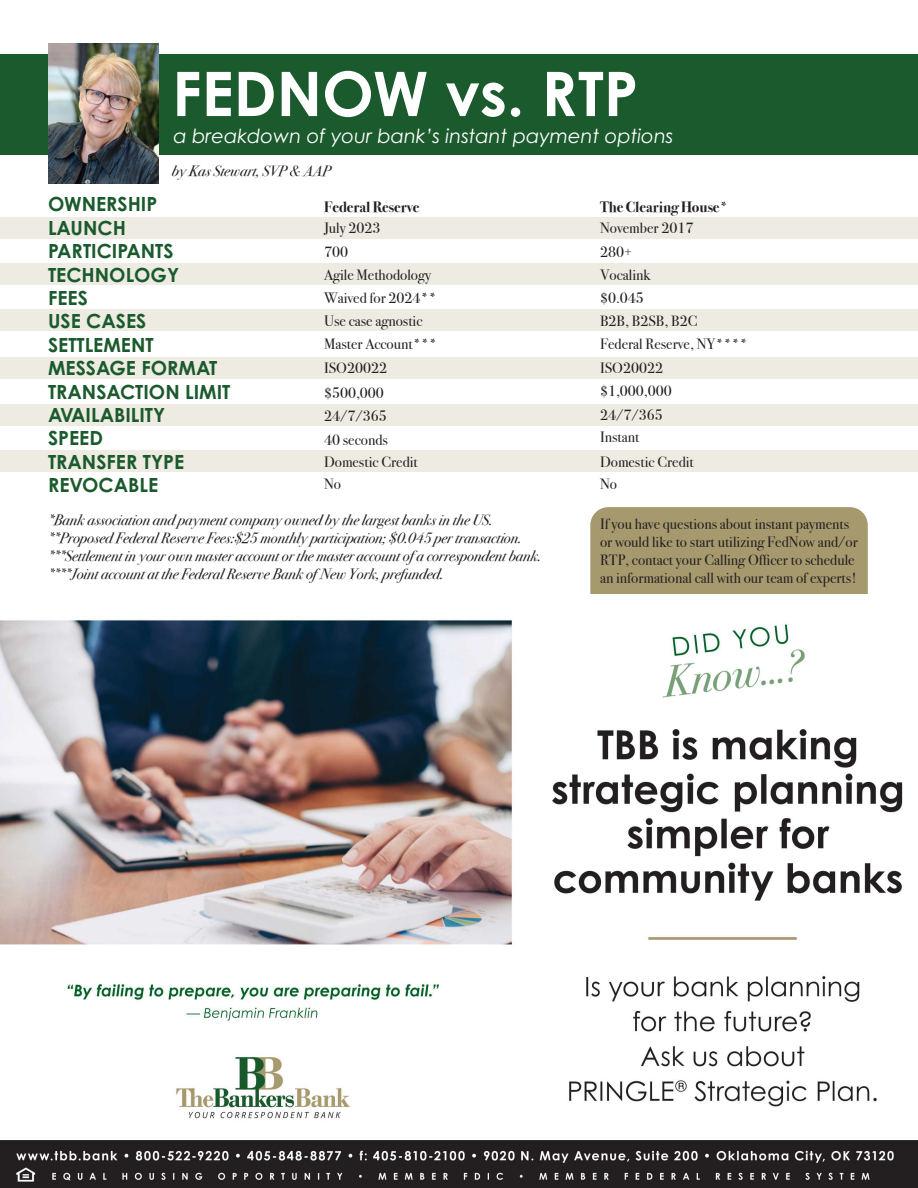
<style>
.page{position:relative;width:918px;height:1188px;background:#fff}
.page>*{position:absolute;margin:0;border:0;box-sizing:border-box;transform-origin:0 0}
.t1{font:700 61.5px "Century Gothic Pro";color:#fff}
.t2{font:700 19.5px "Century Gothic Pro";color:#1a5a2d}
.t3{font:italic 19.5px "Century Gothic Pro";color:#fff}
.t4{font:15px/18px "Bodoni Svty Two ITCTT";color:#231f20}
.t5{font:italic 15px "Bodoni Svty Two ITCTT";color:#231f20}
.t6{font:700 15px "Bodoni Svty Two ITCTT";color:#231f20}
</style>
<div class="page">
<div style="left:0;top:218px;width:918px;height:21px;background:#edebe2"></div>
<div style="left:0;top:264px;width:918px;height:21px;background:#edebe2"></div>
<div style="left:0;top:310px;width:918px;height:21px;background:#edebe2"></div>
<div style="left:0;top:357px;width:918px;height:22px;background:#edebe2"></div>
<div style="left:0;top:405px;width:918px;height:21px;background:#edebe2"></div>
<div style="left:0;top:451px;width:918px;height:21px;background:#edebe2"></div>
<div style="left:0;top:55px;width:918px;height:100px;background:#1a5a2d"></div>
<img style="left:48px;top:43px;width:110px;height:140px">
<div style="left:590px;top:507px;width:278px;height:159px;background:#a7996e;border-radius:18px"></div>
<div style="left:0;top:594px;width:918px;height:63px;background:#fff"></div>
<img style="left:0;top:620px;width:918px;height:568px">
<p class="t1" style="left:172px;top:55px;width:468px">FEDNOW vs. RTP</p>
<p class="t3" style="left:174px;top:124px;width:501px">a breakdown of your bank’s instant payment options</p>
<p class="t5" style="left:172px;top:158px;width:160px">by Kas Stewart, SVP &amp; AAP</p>
<p class="t2" style="left:48px;top:192px;width:111px">OWNERSHIP</p>
<p class="t2" style="left:48px;top:216px;width:79px">LAUNCH</p>
<p class="t2" style="left:48px;top:239px;width:127px">PARTICIPANTS</p>
<p class="t2" style="left:48px;top:262px;width:133px">TECHNOLOGY</p>
<p class="t2" style="left:48px;top:286px;width:41px">FEES</p>
<p class="t2" style="left:48px;top:309px;width:100px">USE CASES</p>
<p class="t2" style="left:48px;top:333px;width:107px">SETTLEMENT</p>
<p class="t2" style="left:48px;top:356px;width:171px">MESSAGE FORMAT</p>
<p class="t2" style="left:48px;top:379px;width:184px">TRANSACTION LIMIT</p>
<p class="t2" style="left:48px;top:403px;width:119px">AVAILABILITY</p>
<p class="t2" style="left:48px;top:426px;width:56px">SPEED</p>
<p class="t2" style="left:48px;top:450px;width:138px">TRANSFER TYPE</p>
<p class="t2" style="left:48px;top:473px;width:112px">REVOCABLE</p>
<p class="t6" style="left:324px;top:195px;width:97px">Federal Reserve</p>
<p class="t6" style="left:600px;top:195px;width:130px">The Clearing House*</p>
<p class="t4" style="left:324px;top:217px;width:58px">July 2023</p>
<p class="t4" style="left:324px;top:241px;width:25px">700</p>
<p class="t4" style="left:324px;top:264px;width:109px">Agile Methodology</p>
<p class="t4" style="left:324px;top:287px;width:114px">Waived for 2024**</p>
<p class="t4" style="left:324px;top:310px;width:100px">Use case agnostic</p>
<p class="t4" style="left:324px;top:334px;width:114px">Master Account***</p>
<p class="t4" style="left:324px;top:357px;width:64px">ISO20022</p>
<p class="t4" style="left:324px;top:382px;width:61px">$500,000</p>
<p class="t4" style="left:324px;top:406px;width:64px">24/7/365</p>
<p class="t4" style="left:324px;top:429px;width:65px">40 seconds</p>
<p class="t4" style="left:324px;top:451px;width:95px">Domestic Credit</p>
<p class="t4" style="left:324px;top:474px;width:19px">No</p>
<p class="t4" style="left:600px;top:217px;width:95px">November 2017</p>
<p class="t4" style="left:600px;top:241px;width:33px">280+</p>
<p class="t4" style="left:600px;top:264px;width:52px">Vocalink</p>
<p class="t4" style="left:600px;top:287px;width:45px">$0.045</p>
<p class="t4" style="left:600px;top:310px;width:99px">B2B, B2SB, B2C</p>
<p class="t4" style="left:600px;top:334px;width:149px">Federal Reserve, NY****</p>
<p class="t4" style="left:600px;top:357px;width:64px">ISO20022</p>
<p class="t4" style="left:600px;top:381px;width:73px">$1,000,000</p>
<p class="t4" style="left:600px;top:405px;width:64px">24/7/365</p>
<p class="t4" style="left:600px;top:427px;width:41px">Instant</p>
<p class="t4" style="left:600px;top:451px;width:95px">Domestic Credit</p>
<p class="t4" style="left:600px;top:474px;width:19px">No</p>
<p class="t4" style="left:600px;top:514px;width:259px">If you have questions about instant payments or would like to start utilizing FedNow and/or RTP, contact your Calling Officer to schedule an informational call with our team of experts!</p>
<p class="t5" style="left:48px;top:507px;width:446px">*Bank association and payment company owned by the largest banks in the US.</p>
<p class="t5" style="left:48px;top:525px;width:475px">**Proposed Federal Reserve Fees:$25 monthly participation; $0.045 per transaction.</p>
<p class="t5" style="left:48px;top:543px;width:495px">***Settlement in your own master account or the master account of a correspondent bank.</p>
<p class="t5" style="left:48px;top:561px;width:397px">****Joint account at the Federal Reserve Bank of New York, prefunded.</p>
</div>
